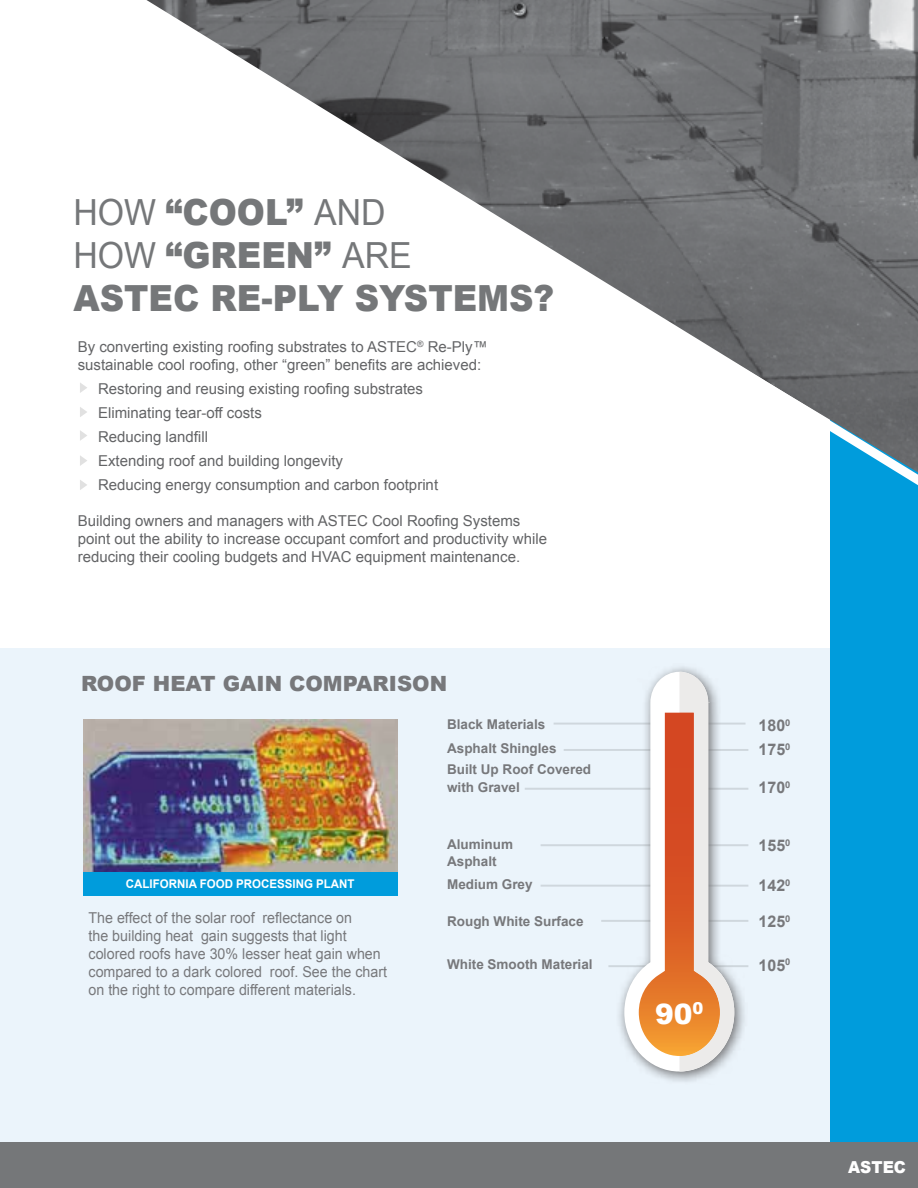
<style>
.page{position:relative;width:918px;height:1188px;background:#fff}
.page>*{position:absolute;margin:0;border:0;box-sizing:border-box;transform-origin:0 0}
.t1{font:900 36px/43.2px "Arial";color:#757779;scale:.94 1}
.t2{font:900 28.05px "Arial";color:#fff}
.t3{font:900 21px "Arial";color:#77787b}
.t4{font:900 16.5px "Arial";color:#fff;scale:.94 1}
.t5{font:700 16.05px "Arial";color:#77787b}
.t6{font:15px/24px "Arial";color:#636466}
.t7{font:15px/18px "Arial";color:#77787b;scale:.95 1}
.t8{font:700 13.5px/20.5px "Arial";color:#77787b}
.t9{font:700 12px "Arial";color:#fff;scale:.96 1}
.s1{font-weight:400}
</style>
<div class="page">
<div style="left:0;top:648px;width:918px;height:540px;background:#ebf4fb"></div>
<div style="left:831px;top:0;width:87px;height:1188px;background:#009cdc"></div>
<svg style="left:80px;top:0;width:838px;height:539px"></svg>
<hr style="left:554px;top:723px;width:192px;height:2px;background:#000">
<hr style="left:564px;top:749px;width:184px;height:2px;background:#000">
<hr style="left:525px;top:788px;width:223px;height:2px;background:#000">
<hr style="left:541px;top:885px;width:207px;height:2px;background:#000">
<hr style="left:601px;top:920px;width:147px;height:2px;background:#000">
<hr style="left:608px;top:965px;width:140px;height:2px;background:#000">
<hr style="left:541px;top:844px;width:207px;height:2px;background:#000">
<svg style="left:616px;top:667px;width:132px;height:415px"></svg>
<svg style="left:624px;top:672px;width:15px;height:400px"></svg>
<svg style="left:639px;top:672px;width:95px;height:400px"></svg>
<img style="left:83px;top:720px;width:314px;height:152px">
<div style="left:83px;top:872px;width:314px;height:24px;background:#009cdc"></div>
<div style="left:0;top:1143px;width:918px;height:45px;background:#757779"></div>
<h1 class="t1" style="left:73px;top:189px;width:513px"><span class="s1">HOW</span> “COOL” <span class="s1">AND<br>HOW</span> “GREEN” <span class="s1">ARE<br></span>ASTEC RE-PLY SYSTEMS?</h1>
<p class="t6" style="left:78px;top:338px;width:411px;line-height:18px">By converting existing roofing substrates to ASTEC<sup>®</sup> Re-Ply™ sustainable cool roofing, other “green” benefits are achieved:</p>
<p class="t6" style="left:98px;top:377px;width:342px">Restoring and reusing existing roofing substrates Eliminating tear-off costs<br>Reducing landfill<br>Extending roof and building longevity<br>Reducing energy consumption and carbon footprint</p>
<p class="t6" style="left:78px;top:512px;width:471px;line-height:18px">Building owners and managers with ASTEC Cool Roofing Systems point out the ability to increase occupant comfort and productivity while reducing their cooling budgets and HVAC equipment maintenance.</p>
<h3 class="t3" style="left:81px;top:668px;width:368px">ROOF HEAT GAIN COMPARISON</h3>
<p class="t8" style="left:447px;top:714px;width:100px">Black Materials</p>
<p class="t8" style="left:447px;top:739px;width:146px">Asphalt Shingles<br>Built Up Roof Covered</p>
<p class="t8" style="left:447px;top:777px;width:74px">with Gravel</p>
<p class="t5" style="left:759px;top:715px;width:33px">180<sup>0</sup></p>
<p class="t5" style="left:759px;top:739px;width:33px">175<sup>0</sup></p>
<p class="t5" style="left:759px;top:777px;width:33px">170<sup>0</sup></p>
<p class="t9" style="left:126px;top:876px;width:240px">CALIFORNIA FOOD PROCESSING PLANT</p>
<p class="t7" style="left:89px;top:909px;width:316px">The effect of the solar roof reflectance on<br>the building heat gain suggests that light colored roofs have 30% lesser heat gain when compared to a dark colored roof. See the chart on the right to compare different materials.</p>
<p class="t8" style="left:447px;top:836px;width:68px;line-height:16.5px">Aluminum<br>Asphalt</p>
<p class="t5" style="left:759px;top:835px;width:33px">155<sup>0</sup></p>
<p class="t8" style="left:447px;top:875px;width:87px">Medium Grey</p>
<p class="t8" style="left:447px;top:911px;width:138px">Rough White Surface</p>
<p class="t8" style="left:447px;top:954px;width:147px">White Smooth Material</p>
<h2 class="t2" style="left:655px;top:993px;width:50px">90<sup>0</sup></h2>
<p class="t5" style="left:759px;top:875px;width:33px">142<sup>0</sup></p>
<p class="t5" style="left:759px;top:911px;width:33px">125<sup>0</sup></p>
<p class="t5" style="left:759px;top:954px;width:33px">105<sup>0</sup></p>
<p class="t4" style="left:848px;top:1155px;width:63px">ASTEC</p>
</div>
